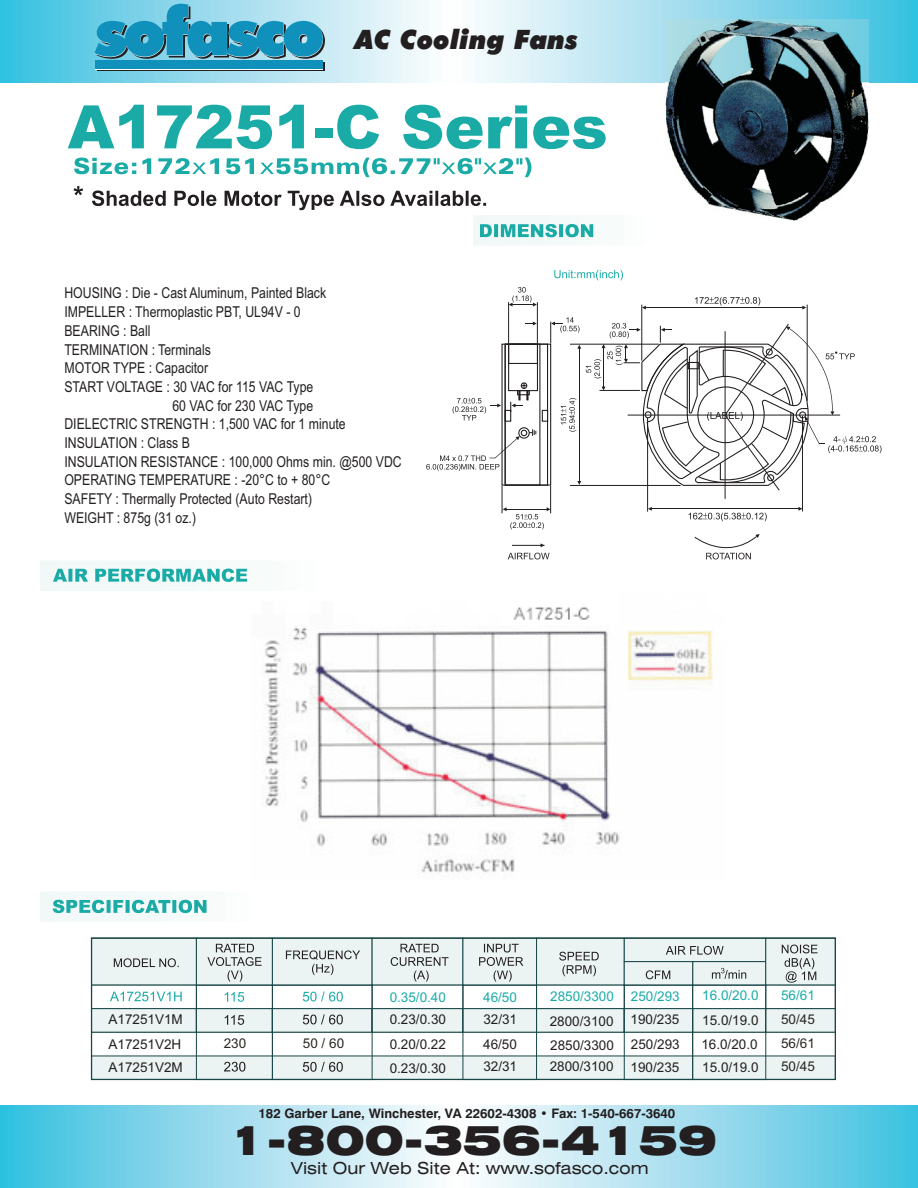
<style>
.page{position:relative;width:918px;height:1188px;background:#fff}
.page>*{position:absolute;margin:0;border:0;box-sizing:border-box;transform-origin:0 0}
.t1{font:900 60px "Arial";color:#1baba7}
.t2{font:900 expanded 40.95px "Swiss 721 BT";color:#231f20}
.t3{font:italic 900 26.7px "Futura BT";color:#231f20}
.t4{font:expanded 16.65px "Swiss 721 BT";color:#231f20}
.t5{font:15px "Arial Narrow";color:#231f20}
.t6{font:13.5px/24.6px "Arial";color:#231f20}
.t7{font:13.5px "Arial";color:#1baba7}
.t8{font:13.5px "Arial";color:#2a2723}
.t9{font:700 13.05px "Swiss 721 BT";color:#231f20}
</style>
<div class="page">
<img style="left:263px;top:607px;width:450px;height:266px">
<svg style="left:0;top:0;width:918px;height:82px"></svg>
<svg style="left:0;top:1106px;width:918px;height:82px"></svg>
<div style="left:97px;top:63px;width:227px;height:8px;background:#fff"></div>
<svg style="left:94px;top:4px;width:231px;height:55px"></svg>
<div style="left:95px;top:61px;width:227px;height:8px;background:#0f91bc"></div>
<div style="left:41px;top:561px;width:207px;height:29px;background:#f3f9f8"></div>
<svg style="left:53px;top:569px;width:194px;height:13px"></svg>
<div style="left:40px;top:892px;width:166px;height:29px;background:#f3f9f8"></div>
<svg style="left:53px;top:900px;width:154px;height:13px"></svg>
<hr style="left:807px;top:305px;width:1px;height:96px;background:#231f20">
<hr style="left:641px;top:305px;width:1px;height:56px;background:#231f20">
<svg style="left:642px;top:306px;width:4px;height:4px"></svg>
<hr style="left:646px;top:307px;width:156px;height:1px;background:#231f20">
<svg style="left:802px;top:306px;width:4px;height:4px"></svg>
<hr style="left:508px;top:302px;width:1px;height:41px;background:#231f20">
<hr style="left:537px;top:302px;width:1px;height:41px;background:#231f20">
<svg style="left:509px;top:287px;width:28px;height:20px"></svg>
<svg style="left:695px;top:297px;width:65px;height:9px"></svg>
<svg style="left:426px;top:317px;width:456px;height:243px"></svg>
<img style="left:665px;top:19px;width:203px;height:201px">
<svg style="left:74px;top:158px;width:457px;height:19px"></svg>
<svg style="left:74px;top:186px;width:412px;height:24px"></svg>
<svg style="left:554px;top:270px;width:69px;height:10px"></svg>
<svg style="left:91px;top:938px;width:745px;height:95px"></svg>
<div style="left:473px;top:216px;width:121px;height:29px;background:#f3f9f8"></div>
<svg style="left:480px;top:224px;width:113px;height:13px"></svg>
<svg style="left:91px;top:1055px;width:745px;height:25px"></svg>
<div style="left:272px;top:985px;width:100px;height:95px;border:1px solid #194646"></div>
<div style="left:196px;top:985px;width:77px;height:95px;border:1px solid #194646"></div>
<div style="left:463px;top:985px;width:74px;height:95px;border:1px solid #194646"></div>
<div style="left:692px;top:985px;width:74px;height:95px;border:1px solid #194646"></div>
<div style="left:624px;top:985px;width:69px;height:95px;border:1px solid #194646"></div>
<h3 class="t3" style="left:355px;top:29px;width:225px">AC Cooling Fans</h3>
<h1 class="t1" style="left:68px;top:105px;width:542px">A17251-C Series</h1>
<p class="t5" style="left:64px;top:288px;width:263px">HOUSING : Die - Cast Aluminum, Painted Black</p>
<p class="t5" style="left:64px;top:306px;width:238px">IMPELLER : Thermoplastic PBT, UL94V - 0</p>
<p class="t5" style="left:64px;top:325px;width:88px">BEARING : Ball</p>
<p class="t5" style="left:64px;top:344px;width:148px">TERMINATION : Terminals</p>
<p class="t5" style="left:64px;top:362px;width:145px">MOTOR TYPE : Capacitor</p>
<p class="t5" style="left:64px;top:381px;width:250px">START VOLTAGE : 30 VAC for 115 VAC Type</p>
<p class="t5" style="left:172px;top:400px;width:142px">60 VAC for 230 VAC Type</p>
<p class="t5" style="left:64px;top:418px;width:283px">DIELECTRIC STRENGTH : 1,500 VAC for 1 minute</p>
<p class="t5" style="left:64px;top:437px;width:127px">INSULATION : Class B</p>
<p class="t5" style="left:64px;top:456px;width:339px">INSULATION RESISTANCE : 100,000 Ohms min. @500 VDC</p>
<p class="t5" style="left:64px;top:474px;width:267px">OPERATING TEMPERATURE : -20°C to + 80°C</p>
<p class="t5" style="left:64px;top:493px;width:249px">SAFETY : Thermally Protected (Auto Restart)</p>
<p class="t5" style="left:64px;top:512px;width:133px">WEIGHT : 875g (31 oz.)</p>
<p class="t6" style="left:109px;top:1009px;width:76px">A17251V1M<br>A17251V2H</p>
<p class="t6" style="left:109px;top:1056px;width:76px">A17251V2M</p>
<p class="t7" style="left:781px;top:991px;width:35px">56/61</p>
<p class="t7" style="left:702px;top:991px;width:58px">16.0/20.0</p>
<p class="t6" style="left:702px;top:1009px;width:58px">15.0/19.0</p>
<p class="t6" style="left:702px;top:1056px;width:58px">15.0/19.0</p>
<p class="t7" style="left:631px;top:991px;width:50px">250/293</p>
<p class="t6" style="left:631px;top:1034px;width:50px">250/293</p>
<p class="t7" style="left:550px;top:991px;width:65px">2850/3300</p>
<p class="t6" style="left:550px;top:1034px;width:65px">2850/3300</p>
<p class="t7" style="left:390px;top:992px;width:58px">0.35/0.40</p>
<p class="t6" style="left:390px;top:1033px;width:58px">0.20/0.22</p>
<p class="t7" style="left:483px;top:992px;width:35px">46/50</p>
<p class="t6" style="left:483px;top:1033px;width:35px">46/50</p>
<p class="t6" style="left:483px;top:1008px;width:35px">32/31</p>
<p class="t6" style="left:631px;top:1009px;width:50px">190/235</p>
<p class="t6" style="left:631px;top:1056px;width:50px">190/235</p>
<p class="t6" style="left:390px;top:1008px;width:58px">0.23/0.30</p>
<p class="t8" style="left:781px;top:1015px;width:35px">50/45</p>
<p class="t8" style="left:781px;top:1061px;width:35px">50/45</p>
<p class="t6" style="left:550px;top:1010px;width:65px">2800/3100</p>
<p class="t8" style="left:224px;top:1038px;width:24px">230</p>
<p class="t8" style="left:303px;top:1038px;width:43px">50 / 60</p>
<p class="t6" style="left:701px;top:1033px;width:58px">16.0/20.0</p>
<p class="t8" style="left:781px;top:1038px;width:35px">56/61</p>
<p class="t6" style="left:483px;top:1055px;width:35px">32/31</p>
<p class="t6" style="left:550px;top:1055px;width:65px">2800/3100</p>
<p class="t6" style="left:390px;top:1057px;width:58px">0.23/0.30</p>
<p class="t9" style="left:259px;top:1108px;width:418px">182 Garber Lane, Winchester, VA 22602-4308 • Fax: 1-540-667-3640</p>
<h2 class="t2" style="left:228px;top:1124px;width:491px">1-800-356-4159</h2>
<p class="t4" style="left:291px;top:1161px;width:359px">Visit Our Web Site At: www.sofasco.com</p>
</div>
